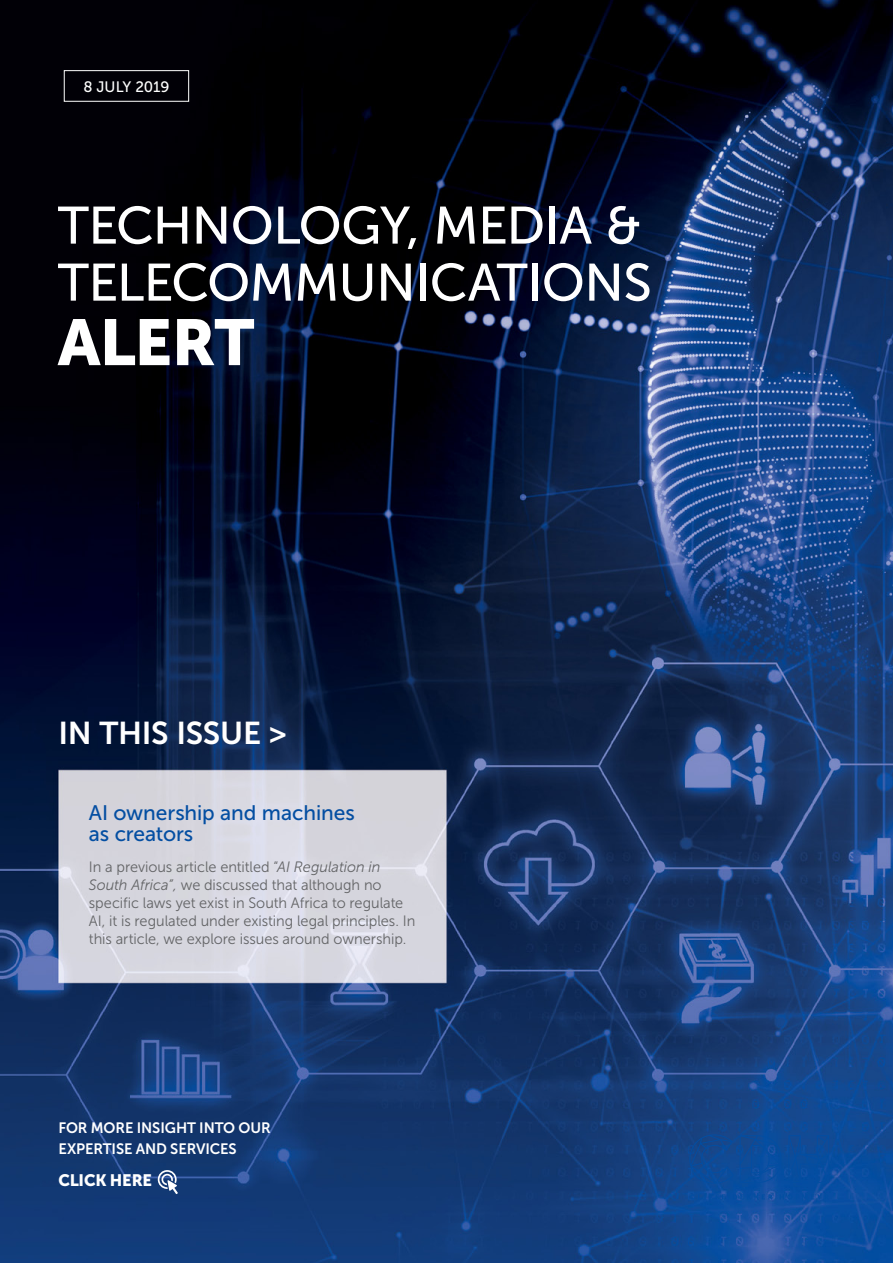
<style>
.page{position:relative;width:893px;height:1263px;background:#fff}
.page>*{position:absolute;margin:0;border:0;box-sizing:border-box;transform-origin:0 0}
.t1{font:64.5px "Museo Sans 900";letter-spacing:-.02em;color:#fff}
.t2{font:52.5px/57px "Museo Sans 500";letter-spacing:-.015em;color:#fff}
.t3{font:31.5px "Museo Sans 700";letter-spacing:-.01em;color:#fff}
.t4{font:21px/21px "Museo Sans 500";letter-spacing:-.005em;color:#034ea2}
.t5{font:16.5px "Museo Sans 900";letter-spacing:-.02em;color:#fff}
.t6{font:15.15px "Museo Sans 500";letter-spacing:-.005em;color:#fff}
.t7{font:15px/18px "Museo Sans 300";letter-spacing:-.005em;color:#636466}
.t8{font:15px/21px "Museo Sans 700";letter-spacing:-.01em;color:#fff}
.s1{font-style:italic}
</style>
<div class="page">
<img style="left:0;top:0;width:893px;height:1263px">
<svg style="left:158px;top:1170px;width:20px;height:24px"></svg>
<svg style="left:690px;top:1194px;width:139px;height:5px"></svg>
<svg style="left:689px;top:1134px;width:45px;height:50px;background:#0f4993"></svg>
<svg style="left:740px;top:1135px;width:41px;height:48px;background:#0b4d9c"></svg>
<svg style="left:788px;top:1135px;width:41px;height:48px;background:#0a4c9b"></svg>
<div style="left:64px;top:70px;width:125px;height:32px;border:1px solid #fff"></div>
<p class="t6" style="left:83px;top:78px;width:88px">8 JULY 2019</p>
<h2 class="t2" style="left:58px;top:197px;width:596px">TECHNOLOGY, MEDIA &amp;<br>TELECOMMUNICATIONS</h2>
<h1 class="t1" style="left:58px;top:306px;width:198px">ALERT</h1>
<h3 class="t3" style="left:59px;top:715px;width:229px">IN THIS ISSUE &gt;</h3>
<h3 class="t4" style="left:89px;top:802px;width:267px">AI ownership and machines as creators</h3>
<p class="t7" style="left:89px;top:858px;width:328px">In a previous article entitled “<span class="s1">AI Regulation in South Africa”,</span> we discussed that although no specific laws yet exist in South Africa to regulate AI, it is regulated under existing legal principles. In this article, we explore issues around ownership.</p>
<p class="t8" style="left:59px;top:1117px;width:214px">FOR MORE INSIGHT INTO OUR<br>EXPERTISE AND SERVICES</p>
<p class="t5" style="left:59px;top:1171px;width:95px">CLICK HERE</p>
</div>
